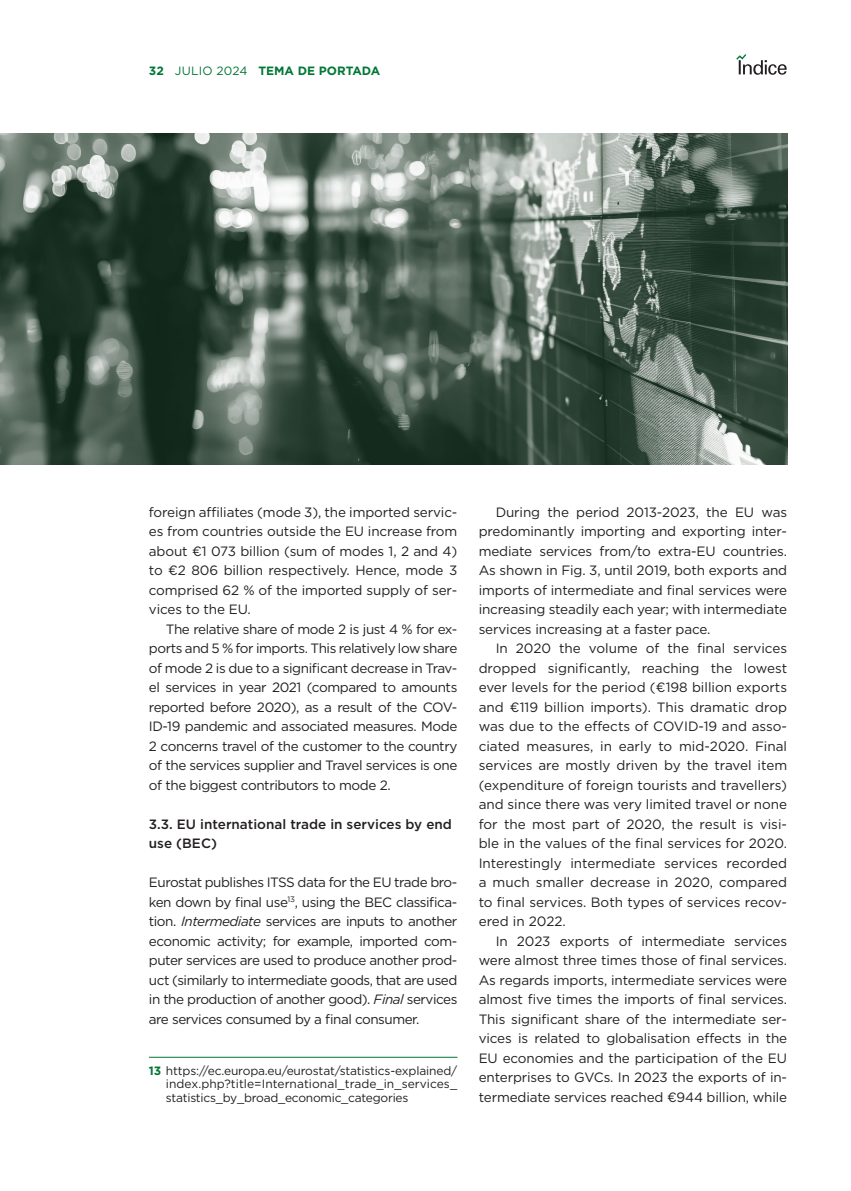
<style>
.page{position:relative;width:851px;height:1191px;background:#fff}
.page>*{position:absolute;margin:0;border:0;box-sizing:border-box;transform-origin:0 0}
._000_texto_comun{font:13.5px/19.5px "Gotham";letter-spacing:-.01em;color:#231f20;text-align:justify}
._00_tit_02{font:500 13.5px/19.5px "Gotham";color:#231f20}
.pie_de_pagina{font:12px/13.5px "Gotham";letter-spacing:-.02em;color:#231f20;text-align:justify}
.t1{font:700 12px "Gotham";color:#007836}
.s1{font-weight:400}
.s2{font-style:italic}
.s3{font-weight:700;color:#007836}
</style>
<div class="page">
<svg style="left:736px;top:54px;width:50px;height:21px"></svg>
<hr style="left:149px;top:1057px;width:308px;height:1px;background:#007836">
<img style="left:0;top:134px;width:787px;height:330px">
<p class="t1" style="left:149px;top:63px;width:233px">32 <span class="s1">JULIO 2024</span> TEMA DE PORTADA</p>
<p class="_000_texto_comun" style="left:149px;top:502px;width:310px">foreign affiliates (mode 3), the imported servic&shy;es from countries outside the EU increase from about €1 073 billion (sum of modes 1, 2 and 4) to €2 806 billion respectively. Hence, mode 3 comprised 62 % of the imported supply of ser&shy;vices to the EU.</p>
<p class="_000_texto_comun" style="left:149px;top:619px;width:310px;text-indent:17px">The relative share of mode 2 is just 4 % for ex&shy;ports and 5 % for imports. This relatively low share of mode 2 is due to a significant decrease in Trav&shy;el services in year 2021 (compared to amounts reported before 2020), as a result of the COV-ID-19 pandemic and associated measures. Mode 2 concerns travel of the customer to the country of the services supplier and Travel services is one of the biggest contributors to mode 2.</p>
<p class="_00_tit_02" style="left:149px;top:814px;width:304px">3.3. EU international trade in services by end use (BEC)</p>
<p class="_000_texto_comun" style="left:149px;top:872px;width:310px">Eurostat publishes ITSS data for the EU trade bro&shy;ken down by final use<sup>13</sup>, using the BEC classifica&shy;tion. <span class="s2">Intermediate</span> services are inputs to another economic activity; for example, imported com&shy;puter services are used to produce another prod&shy;uct (similarly to intermediate goods, that are used in the production of another good). <span class="s2">Final</span> services are services consumed by a final consumer.</p>
<p class="pie_de_pagina" style="left:166px;top:1063px;width:293px;text-indent:-17px"><span class="s3">13</span> https://ec.europa.eu/eurostat/statistics-explained/ index.php?title=International_trade_in_services_ statistics_by_broad_economic_categories</p>
<p class="_000_texto_comun" style="left:478px;top:502px;width:310px;text-indent:17px">During the period 2013-2023, the EU was predominantly importing and exporting inter&shy;mediate services from/to extra-EU countries.<br>As shown in Fig. 3, until 2019, both exports and imports of intermediate and final services were increasing steadily each year; with intermediate services increasing at a faster pace.</p>
<p class="_000_texto_comun" style="left:478px;top:638px;width:310px;text-indent:17px">In 2020 the volume of the final services dropped significantly, reaching the lowest ever levels for the period (€198 billion exports and €119 billion imports). This dramatic drop was due to the effects of COVID-19 and asso&shy;ciated measures, in early to mid-2020. Final services are mostly driven by the travel item (expenditure of foreign tourists and travellers) and since there was very limited travel or none for the most part of 2020, the result is visi&shy;ble in the values of the final services for 2020.<br>Interestingly intermediate services recorded a much smaller decrease in 2020, compared to final services. Both types of services recov&shy;ered in 2022.</p>
<p class="_000_texto_comun" style="left:478px;top:931px;width:310px;text-indent:17px">In 2023 exports of intermediate services were almost three times those of final services.<br>As regards imports, intermediate services were almost five times the imports of final services.<br>This significant share of the intermediate ser&shy;vices is related to globalisation effects in the EU economies and the participation of the EU enterprises to GVCs. In 2023 the exports of in&shy;termediate services reached €944 billion, while</p>
</div>
